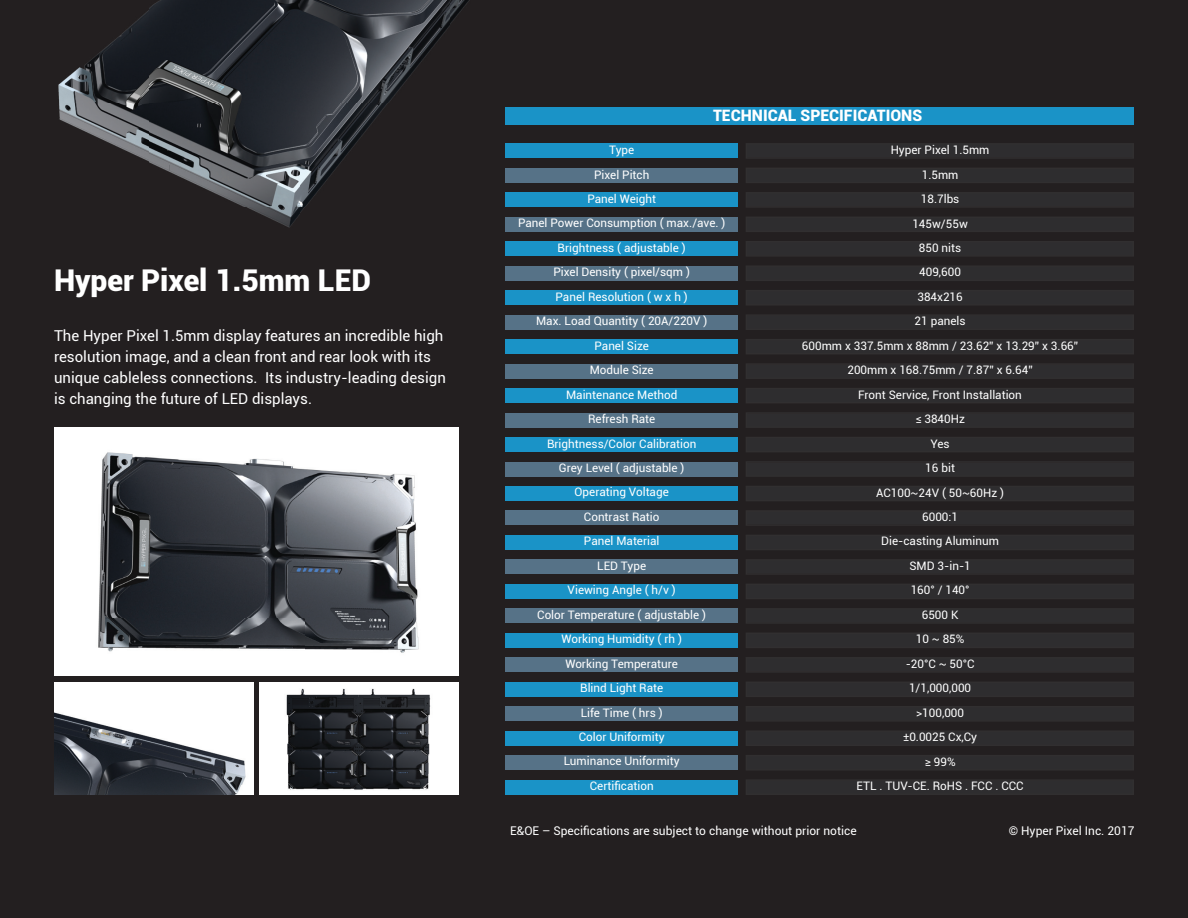
<style>
.page{position:relative;width:1188px;height:918px;background:#231f20}
.page>*{position:absolute;margin:0;border:0;box-sizing:border-box;transform-origin:0 0}
.t1{font:900 30px "Roboto";color:#fff}
.t2{font:900 15.75px "Roboto";color:#fff}
.t3{font:15px/21px "Roboto";color:#fff}
.t4{font:12px "Roboto";color:#fff}
.t5{font:11.7px/24.5px "Roboto";color:#fff;text-align:center}
</style>
<div class="page">
<img style="left:58px;top:0;width:412px;height:228px">
<div style="left:746px;top:143px;width:388px;height:16px;background:#2e2d2f"></div>
<div style="left:746px;top:290px;width:388px;height:15px;background:#2e2d2f"></div>
<div style="left:746px;top:437px;width:388px;height:15px;background:#2e2d2f"></div>
<div style="left:746px;top:584px;width:388px;height:15px;background:#2e2d2f"></div>
<div style="left:746px;top:217px;width:388px;height:15px;background:#2e2d2f"></div>
<div style="left:746px;top:364px;width:388px;height:15px;background:#2e2d2f"></div>
<div style="left:746px;top:510px;width:388px;height:16px;background:#2e2d2f"></div>
<div style="left:746px;top:657px;width:388px;height:15px;background:#2e2d2f"></div>
<div style="left:746px;top:731px;width:388px;height:15px;background:#2e2d2f"></div>
<div style="left:746px;top:168px;width:388px;height:15px;background:#2e2d2f"></div>
<div style="left:746px;top:315px;width:388px;height:15px;background:#2e2d2f"></div>
<div style="left:746px;top:461px;width:388px;height:16px;background:#2e2d2f"></div>
<div style="left:746px;top:608px;width:388px;height:16px;background:#2e2d2f"></div>
<div style="left:746px;top:241px;width:388px;height:15px;background:#2e2d2f"></div>
<div style="left:746px;top:388px;width:388px;height:15px;background:#2e2d2f"></div>
<div style="left:746px;top:535px;width:388px;height:15px;background:#2e2d2f"></div>
<div style="left:746px;top:682px;width:388px;height:15px;background:#2e2d2f"></div>
<div style="left:746px;top:755px;width:388px;height:15px;background:#2e2d2f"></div>
<div style="left:746px;top:192px;width:388px;height:15px;background:#2e2d2f"></div>
<div style="left:746px;top:339px;width:388px;height:15px;background:#2e2d2f"></div>
<div style="left:746px;top:486px;width:388px;height:15px;background:#2e2d2f"></div>
<div style="left:746px;top:633px;width:388px;height:15px;background:#2e2d2f"></div>
<div style="left:746px;top:266px;width:388px;height:15px;background:#2e2d2f"></div>
<div style="left:746px;top:412px;width:388px;height:16px;background:#2e2d2f"></div>
<div style="left:746px;top:559px;width:388px;height:16px;background:#2e2d2f"></div>
<div style="left:746px;top:706px;width:388px;height:15px;background:#2e2d2f"></div>
<div style="left:746px;top:780px;width:388px;height:15px;background:#2e2d2f"></div>
<div style="left:506px;top:107px;width:628px;height:18px;background:#1a93c7"></div>
<div style="left:506px;top:144px;width:232px;height:14px;background:#1a93c7"></div>
<div style="left:506px;top:291px;width:232px;height:14px;background:#1a93c7"></div>
<div style="left:506px;top:438px;width:232px;height:14px;background:#1a93c7"></div>
<div style="left:506px;top:584px;width:232px;height:14px;background:#1a93c7"></div>
<div style="left:506px;top:217px;width:232px;height:14px;background:#567287"></div>
<div style="left:506px;top:364px;width:232px;height:14px;background:#567287"></div>
<div style="left:506px;top:511px;width:232px;height:14px;background:#567287"></div>
<div style="left:506px;top:658px;width:232px;height:14px;background:#567287"></div>
<div style="left:506px;top:731px;width:232px;height:14px;background:#1a93c7"></div>
<div style="left:506px;top:168px;width:232px;height:14px;background:#567287"></div>
<div style="left:506px;top:315px;width:232px;height:14px;background:#567287"></div>
<div style="left:506px;top:462px;width:232px;height:14px;background:#567287"></div>
<div style="left:506px;top:609px;width:232px;height:14px;background:#567287"></div>
<div style="left:506px;top:242px;width:232px;height:14px;background:#1a93c7"></div>
<div style="left:506px;top:389px;width:232px;height:14px;background:#1a93c7"></div>
<div style="left:506px;top:535px;width:232px;height:15px;background:#1a93c7"></div>
<div style="left:506px;top:682px;width:232px;height:14px;background:#1a93c7"></div>
<div style="left:506px;top:756px;width:232px;height:14px;background:#567287"></div>
<div style="left:506px;top:193px;width:232px;height:14px;background:#1a93c7"></div>
<div style="left:506px;top:340px;width:232px;height:14px;background:#1a93c7"></div>
<div style="left:506px;top:486px;width:232px;height:15px;background:#1a93c7"></div>
<div style="left:506px;top:633px;width:232px;height:14px;background:#1a93c7"></div>
<div style="left:506px;top:266px;width:232px;height:14px;background:#567287"></div>
<div style="left:506px;top:413px;width:232px;height:14px;background:#567287"></div>
<div style="left:506px;top:560px;width:232px;height:14px;background:#567287"></div>
<div style="left:506px;top:707px;width:232px;height:14px;background:#567287"></div>
<div style="left:506px;top:780px;width:232px;height:14px;background:#1a93c7"></div>
<div style="left:54px;top:427px;width:404px;height:249px;background:#fff"></div>
<img style="left:98px;top:452px;width:321px;height:201px">
<img style="left:54px;top:682px;width:199px;height:112px">
<div style="left:259px;top:682px;width:199px;height:112px;background:#fff"></div>
<img style="left:286px;top:688px;width:145px;height:102px">
<h1 class="t1" style="left:54px;top:259px;width:319px">Hyper Pixel 1.5mm LED</h1>
<p class="t3" style="left:54px;top:324px;width:393px">The Hyper Pixel 1.5mm display features an incredible high resolution image, and a clean front and rear look with its unique cableless connections. Its industry-leading design is changing the future of LED displays.</p>
<h2 class="t2" style="left:713px;top:105px;width:211px">TECHNICAL SPECIFICATIONS</h2>
<p class="t5" style="left:518px;top:137px;width:209px">Type<br>Pixel Pitch<br>Panel Weight<br>Panel Power Consumption ( max./ave. )<br>Brightness ( adjustable )<br>Pixel Density ( pixel/sqm )<br>Panel Resolution ( w x h )<br>Max. Load Quantity ( 20A/220V )<br>Panel Size<br>Module Size<br>Maintenance Method<br>Refresh Rate<br>Brightness/Color Calibration<br>Grey Level ( adjustable )<br>Operating Voltage<br>Contrast Ratio<br>Panel Material<br>LED Type<br>Viewing Angle ( h/v )<br>Color Temperature ( adjustable )<br>Working Humidity ( rh )<br>Working Temperature<br>Blind Light Rate<br>Life Time ( hrs )<br>Color Uniformity<br>Luminance Uniformity<br>Certification</p>
<p class="t5" style="left:802px;top:137px;width:278px">Hyper Pixel 1.5mm<br>1.5mm<br>18.7lbs<br>145w/55w<br>850 nits<br>409,600<br>384x216<br>21 panels<br>600mm x 337.5mm x 88mm / 23.62” x 13.29” x 3.66”<br>200mm x 168.75mm / 7.87” x 6.64”<br>Front Service, Front Installation<br>≤ 3840Hz<br>Yes<br>16 bit<br>AC100~24V ( 50~60Hz )<br>6000:1<br>Die-casting Aluminum<br>SMD 3-in-1<br>160° / 140°<br>6500 K<br>10 ~ 85%<br>-20°C ~ 50°C<br>1/1,000,000<br>&gt;100,000<br>±0.0025 Cx,Cy<br>≥ 99%<br>ETL . TUV-CE. RoHS . FCC . CCC</p>
<p class="t4" style="left:510px;top:823px;width:348px">E&amp;OE – Specifications are subject to change without prior notice</p>
<p class="t4" style="left:1009px;top:823px;width:127px">© Hyper Pixel Inc. 2017</p>
</div>
